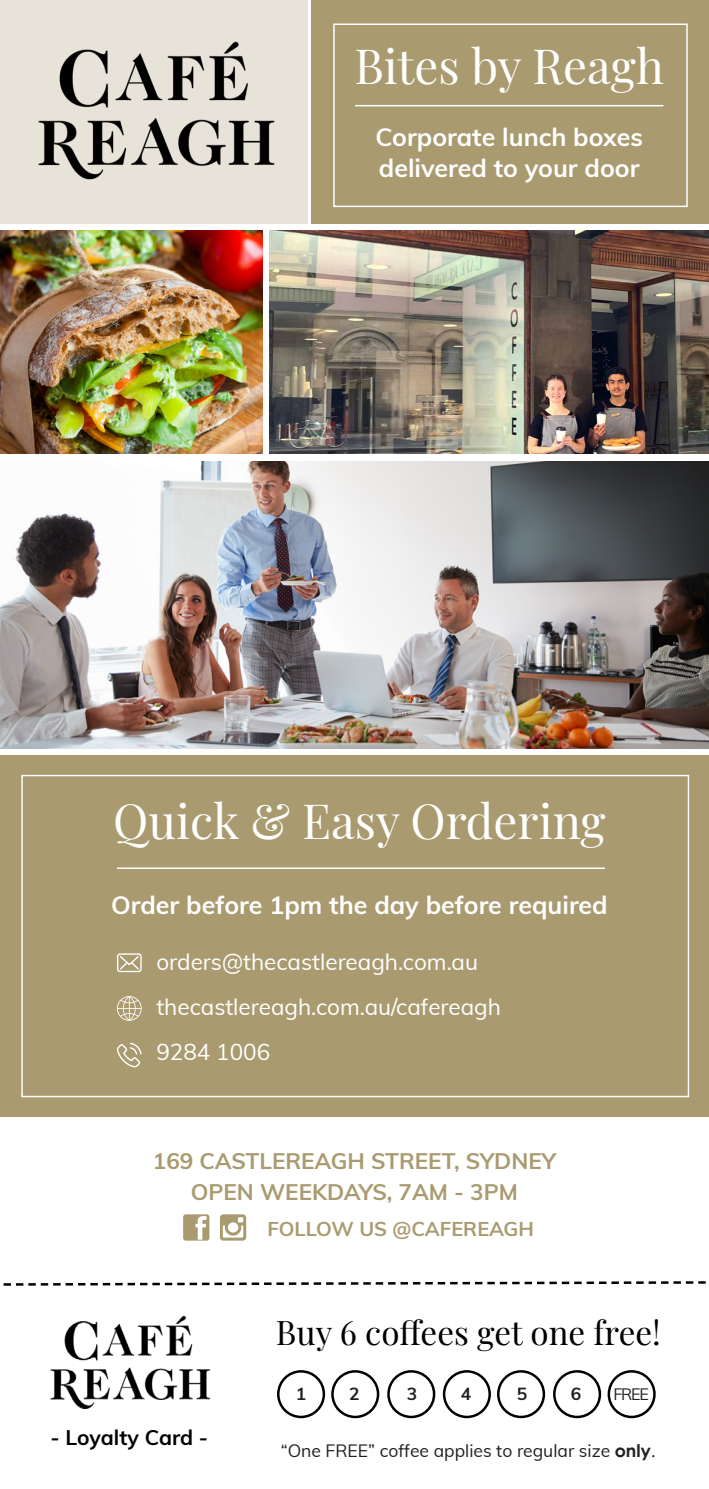
<style>
.page{position:relative;width:709px;height:1489px;background:#fff}
.page>*{position:absolute;margin:0;border:0;box-sizing:border-box;transform-origin:0 0}
.t1{font:47.5px "Playfair Display";color:#fff}
.t2{font:33.25px "Playfair Display";color:#000}
.t3{font:700 25px/31.2px "Muli";color:#fff}
.t4{font:22.5px "Muli";color:#fff}
.t5{font:700 22.5px "Muli";color:#a99a6f}
.t6{font:700 21px "Muli";letter-spacing:-.005em;color:#000}
.t7{font:700 20px "Muli";color:#a99a6f}
.t8{font:17.5px "Muli";color:#231f20}
.t9{font:700 17.5px "Muli";color:#231f20}
.t10{font:16.25px "Muli";color:#231f20}
.s1{font-family:"Century Gothic";font-weight:700}
.s2{font-family:"Century Gothic"}
</style>
<div class="page">
<img style="left:0;top:461px;width:709px;height:287px">
<img style="left:0;top:230px;width:262px;height:224px">
<img style="left:269px;top:230px;width:440px;height:224px">
<div style="left:312px;top:0;width:397px;height:224px;background:#a99a6f"></div>
<div style="left:0;top:0;width:307px;height:224px;background:#e7e3d8"></div>
<hr style="left:355px;top:105px;width:308px;height:1px;background:#fff">
<img style="left:38px;top:41px;width:237px;height:139px">
<img style="left:50px;top:1315px;width:161px;height:95px">
<div style="left:0;top:755px;width:709px;height:362px;background:#a99a6f"></div>
<hr style="left:117px;top:867px;width:488px;height:2px;background:#fff">
<svg style="left:117px;top:953px;width:25px;height:19px"></svg>
<svg style="left:117px;top:996px;width:25px;height:24px"></svg>
<svg style="left:117px;top:1042px;width:25px;height:25px"></svg>
<svg style="left:183px;top:1214px;width:26px;height:26px"></svg>
<svg style="left:220px;top:1214px;width:26px;height:26px"></svg>
<div style="left:277px;top:1369px;width:48px;height:48px;border:2px solid #000;border-radius:50%"></div>
<div style="left:443px;top:1369px;width:48px;height:48px;border:2px solid #000;border-radius:50%"></div>
<div style="left:331px;top:1369px;width:48px;height:48px;border:2px solid #000;border-radius:50%"></div>
<div style="left:497px;top:1369px;width:48px;height:48px;border:2px solid #000;border-radius:50%"></div>
<div style="left:387px;top:1369px;width:48px;height:48px;border:2px solid #000;border-radius:50%"></div>
<div style="left:553px;top:1369px;width:48px;height:48px;border:2px solid #000;border-radius:50%"></div>
<div style="left:607px;top:1369px;width:48px;height:48px;border:2px solid #000;border-radius:50%"></div>
<svg style="left:3px;top:1281px;width:703px;height:5px"></svg>
<div style="left:333px;top:24px;width:354px;height:183px;border:1px solid #fff"></div>
<p class="t1" style="left:354px;top:29px;width:311px">Bites by Reagh</p>
<p class="t3" style="left:375px;top:120px;width:269px">Corporate lunch boxes delivered to your door</p>
<p class="t1" style="left:113px;top:783px;width:494px">Quick &amp; Easy Ordering</p>
<p class="t3" style="left:111px;top:888px;width:498px">Order before 1pm the day before required</p>
<p class="t4" style="left:156px;top:945px;width:323px">orders@thecastlereagh.com.au</p>
<p class="t4" style="left:156px;top:990px;width:346px">thecastlereagh.com.au/cafereagh</p>
<p class="t4" style="left:156px;top:1035px;width:115px">9284 1006</p>
<p class="t5" style="left:153px;top:1144px;width:404px">169 CASTLEREAGH STREET, SYDNEY</p>
<p class="t5" style="left:191px;top:1175px;width:328px">OPEN WEEKDAYS, 7AM - 3PM</p>
<p class="t7" style="left:267px;top:1213px;width:268px">FOLLOW US @CAFEREAGH</p>
<p class="t2" style="left:276px;top:1306px;width:386px">Buy 6 coffees get one free!</p>
<p class="t6" style="left:50px;top:1421px;width:159px">- Loyalty Card -</p>
<p class="t9" style="left:296px;top:1381px;width:12px">1</p>
<p class="t9" style="left:349px;top:1381px;width:12px">2</p>
<p class="t9" style="left:407px;top:1381px;width:12px">3</p>
<p class="t9" style="left:461px;top:1381px;width:12px">4</p>
<p class="t9" style="left:516px;top:1381px;width:12px">5</p>
<p class="t9" style="left:571px;top:1381px;width:12px">6</p>
<p class="t10" style="left:613px;top:1381px;width:37px">FREE</p>
<p class="t8" style="left:281px;top:1437px;width:376px">“One FREE” coffee applies to regular size <span class="s1">only</span><span class="s2">.</span></p>
</div>
